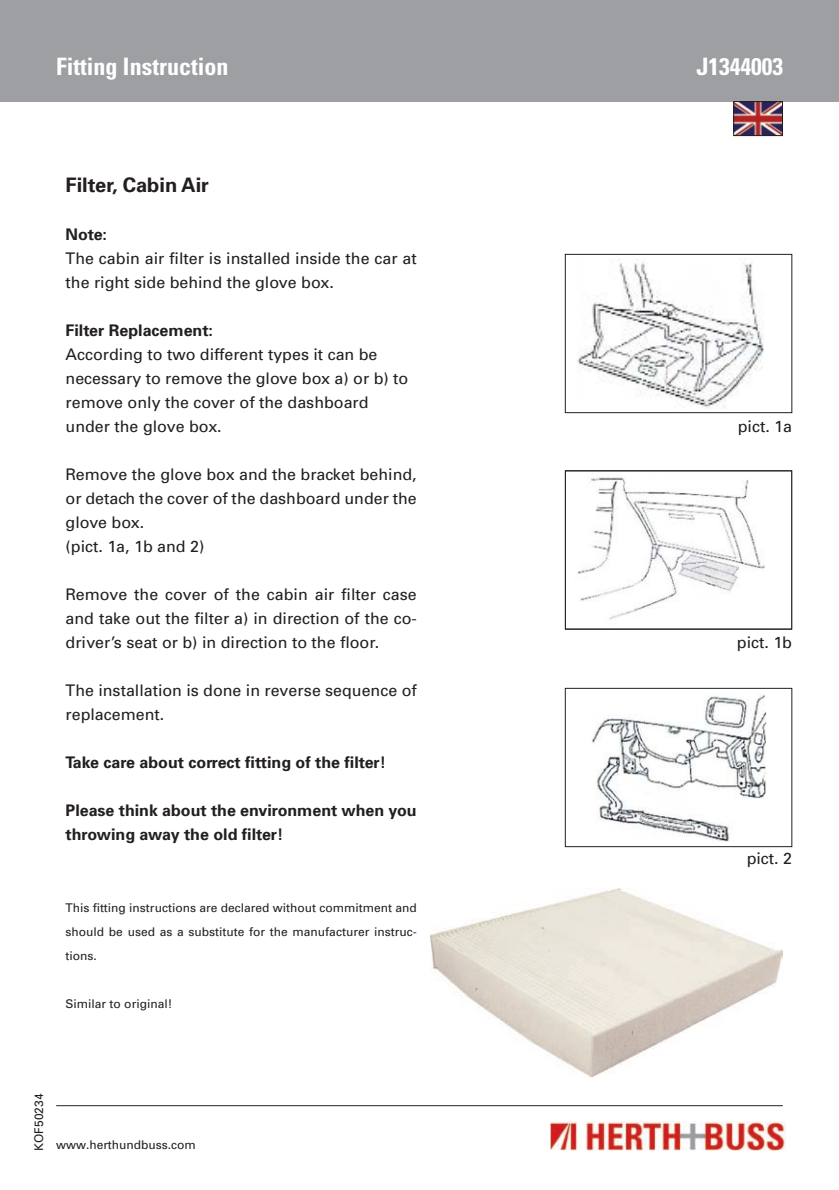
<style>
.page{position:relative;width:839px;height:1190px;background:#fff}
.page>*{position:absolute;margin:0;border:0;box-sizing:border-box;transform-origin:0 0}
.t1{font:700 condensed 24px "Univers";color:#fff}
.t2{font:700 20px "Univers";color:#231f20}
.t3{font:16px/24px "Univers";color:#231f20}
.t4{font:700 16px/24px "Univers";color:#231f20}
.t5{font:12px/24px "Univers";color:#231f20;text-align:justify}
</style>
<div class="page">
<div style="left:0;top:0;width:838px;height:102px;background:#9d9fa2"></div>
<hr style="left:56px;top:1105px;width:726px;height:1px;background:#231f20">
<img style="left:735px;top:103px;width:45px;height:31px">
<div style="left:733px;top:101px;width:49px;height:35px;border:1px solid #231f20"></div>
<img style="left:550px;top:1121px;width:235px;height:29px">
<div style="left:564px;top:470px;width:227px;height:159px;border:1px solid #231f20"></div>
<div style="left:564px;top:254px;width:227px;height:159px;border:1px solid #231f20"></div>
<div style="left:564px;top:688px;width:227px;height:159px;border:1px solid #231f20"></div>
<img style="left:577px;top:477px;width:188px;height:143px">
<img style="left:592px;top:694px;width:173px;height:147px">
<img style="left:577px;top:259px;width:185px;height:149px">
<img style="left:430px;top:888px;width:352px;height:188px">
<h1 class="t1" style="left:56px;top:51px;width:174px">Fitting Instruction</h1>
<h1 class="t1" style="left:696px;top:51px;width:88px">J1344003</h1>
<p class="t2" style="left:66px;top:172px;width:145px">Filter, Cabin Air</p>
<p class="t4" style="left:66px;top:221px;width:43px">Note:</p>
<p class="t3" style="left:66px;top:246px;width:352px">The cabin air filter is installed inside the car at the right side behind the glove box.</p>
<p class="t4" style="left:66px;top:317px;width:149px">Filter Replacement:</p>
<p class="t3" style="left:66px;top:342px;width:344px">According to two different types it can be necessary to remove the glove box a) or b) to remove only the cover of the dashboard under the glove box.</p>
<p class="t3" style="left:66px;top:462px;width:352px">Remove the glove box and the bracket behind, or detach the cover of the dashboard under the glove box.<br>(pict. 1a, 1b and 2)</p>
<p class="t3" style="left:66px;top:582px;width:352px;text-align:justify">Remove the cover of the cabin air filter case and take out the filter a) in direction of the co&shy;driver’s seat or b) in direction to the floor.</p>
<p class="t3" style="left:66px;top:678px;width:352px">The installation is done in reverse sequence of replacement.</p>
<p class="t4" style="left:66px;top:749px;width:322px">Take care about correct fitting of the filter!</p>
<p class="t4" style="left:66px;top:797px;width:352px">Please think about the environment when you throwing away the old filter!</p>
<p class="t5" style="left:66px;top:895px;width:352px">This fitting instructions are declared without commitment and should be used as a substitute for the manufacturer instruc&shy;tions.</p>
<p class="t5" style="left:66px;top:991px;width:108px">Similar to original!</p>
<p class="t5" style="left:27px;top:1150px;width:59px;rotate:-90deg">KOF50234</p>
<p class="t5" style="left:56px;top:1132px;width:141px">www.herthundbuss.com</p>
<p class="t3" style="left:737px;top:414px;width:56px">pict. 1a</p>
<p class="t3" style="left:736px;top:630px;width:57px">pict. 1b</p>
<p class="t3" style="left:746px;top:846px;width:47px">pict. 2</p>
</div>
